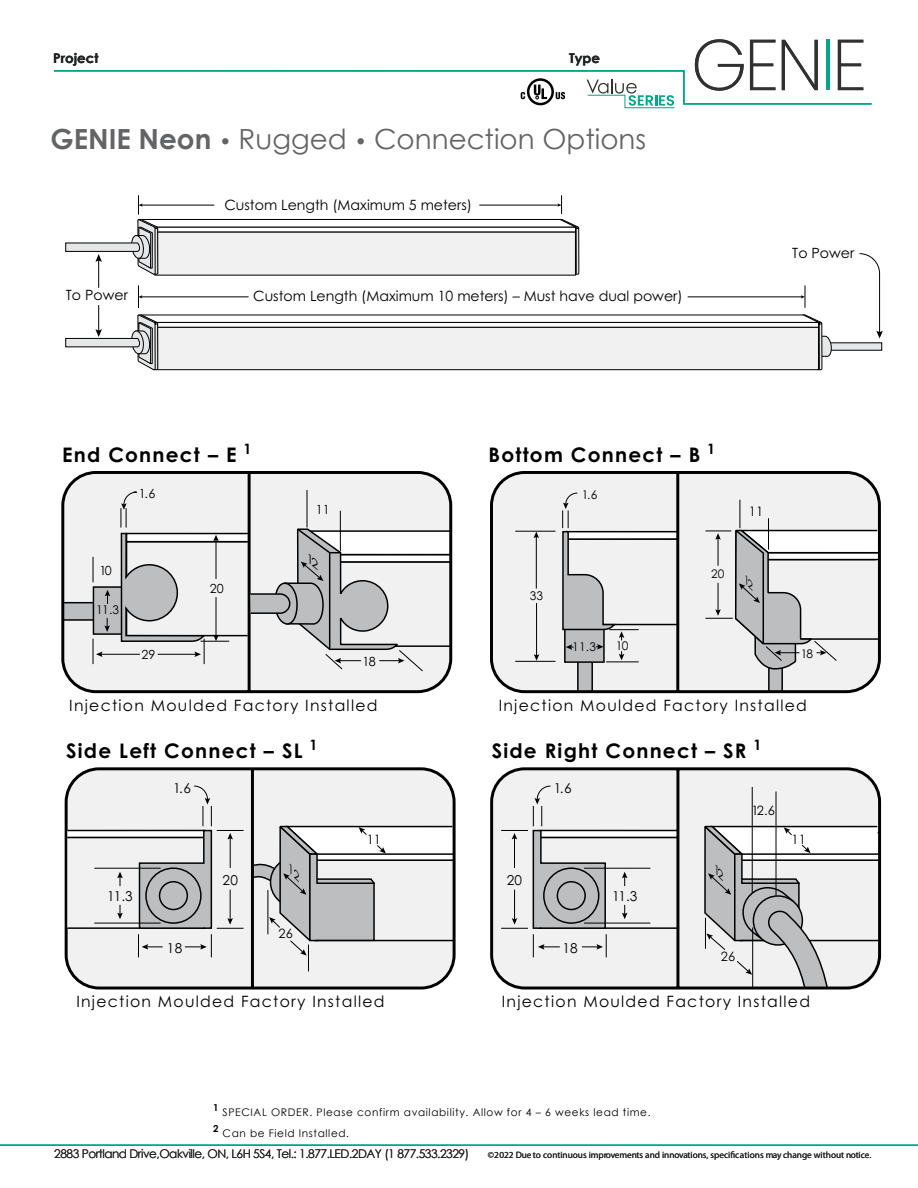
<style>
.page{position:relative;width:918px;height:1188px;background:#fff}
.page>*{position:absolute;margin:0;border:0;box-sizing:border-box;transform-origin:0 0}
.t1{font:200 71.85px "Poppins";letter-spacing:-.05em;color:#313130}
.t2{font:27.75px "Century Gothic";color:#636466}
.t3{font:700 20.1px "Century Gothic";letter-spacing:.06em;color:#000}
.t4{font:15.6px "Century Gothic";letter-spacing:.08em;color:#000}
.t5{font:14.1px "Century Gothic";color:#010101}
.t6{font:13.65px "Century Gothic";letter-spacing:.02em;color:#010101}
.t7{font:700 13.5px "Century Gothic";color:#222323}
.t8{font:13.05px "Century Gothic";color:#010101}
.t9{font:12.9px "Century Gothic";color:#010101}
.t10{font:12.6px "Century Gothic";color:#010101}
.t11{font:12px "Century Gothic";letter-spacing:-.04em;color:#222323}
.t12{font:12px "Century Gothic";color:#010101}
.t13{font:12px "Century Gothic";color:#000}
.t14{font:11.85px "Century Gothic";color:#010101}
.t15{font:10.5px "Century Gothic";letter-spacing:.06em;color:#000}
.t16{font:700 9.6px "Century Gothic";color:#000}
.t17{font:9.3px "Myriad Pro";color:#222323}
.s1{font-weight:700}
.s2{font-weight:700;font-size:21px}
.s3{font-size:21px}
</style>
<div class="page">
<hr style="left:0;top:1144px;width:918px;height:2px;background:#00a788">
<svg style="left:54px;top:70px;width:818px;height:38px"></svg>
<svg style="left:61px;top:471px;width:392px;height:223px"></svg>
<svg style="left:490px;top:471px;width:391px;height:223px"></svg>
<svg style="left:490px;top:767px;width:392px;height:223px"></svg>
<svg style="left:64px;top:767px;width:388px;height:223px"></svg>
<svg style="left:65px;top:195px;width:818px;height:176px"></svg>
<hr style="left:307px;top:490px;width:1px;height:37px;background:#000">
<hr style="left:340px;top:511px;width:1px;height:40px;background:#000">
<svg style="left:138px;top:649px;width:286px;height:136px"></svg>
<div style="left:67px;top:837px;width:140px;height:92px;background:#f1f1f2;border:1px solid #000"></div>
<div style="left:67px;top:830px;width:138px;height:8px;background:#fff;border:1px solid #000"></div>
<hr style="left:94px;top:868px;width:67px;height:1px;background:#000">
<hr style="left:94px;top:923px;width:67px;height:1px;background:#000">
<svg style="left:117px;top:872px;width:6px;height:14px"></svg>
<svg style="left:117px;top:905px;width:6px;height:14px"></svg>
<svg style="left:92px;top:491px;width:137px;height:173px"></svg>
<svg style="left:138px;top:785px;width:318px;height:186px"></svg>
<svg style="left:701px;top:823px;width:180px;height:167px"></svg>
<svg style="left:705px;top:499px;width:176px;height:171px"></svg>
<svg style="left:249px;top:527px;width:204px;height:143px"></svg>
<p class="t7" style="left:53px;top:48px;width:47px">Project</p>
<p class="t7" style="left:569px;top:48px;width:33px">Type</p>
<h2 class="t2" style="left:50px;top:120px;width:597px"><span class="s1">GENIE Neon</span> <span class="s2">•</span> Rugged <span class="s3">•</span> Connection Options</h2>
<h1 class="t1" style="left:691px;top:23px;width:178px">GENIE</h1>
<p class="t5" style="left:224px;top:195px;width:249px">Custom Length (Maximum 5 meters)</p>
<p class="t5" style="left:66px;top:285px;width:64px">To Power</p>
<p class="t5" style="left:253px;top:286px;width:431px">Custom Length (Maximum 10 meters) – Must have dual power)</p>
<p class="t5" style="left:792px;top:243px;width:64px">To Power</p>
<p class="t3" style="left:62px;top:442px;width:191px">End Connect – E <sup>1</sup></p>
<p class="t3" style="left:489px;top:442px;width:228px">Bottom Connect – B <sup>1</sup></p>
<p class="t10" style="left:139px;top:485px;width:18px">1.6</p>
<p class="t13" style="left:582px;top:486px;width:17px">1.6</p>
<p class="t10" style="left:316px;top:501px;width:16px">11</p>
<p class="t8" style="left:749px;top:502px;width:16px">11</p>
<p class="t10" style="left:99px;top:562px;width:14px">10</p>
<p class="t13" style="left:96px;top:601px;width:25px">11.3</p>
<p class="t10" style="left:210px;top:580px;width:15px">20</p>
<p class="t12" style="left:530px;top:587px;width:15px">33</p>
<p class="t14" style="left:711px;top:565px;width:15px">20</p>
<p class="t10" style="left:141px;top:645px;width:16px">29</p>
<p class="t10" style="left:362px;top:653px;width:15px">18</p>
<p class="t12" style="left:572px;top:638px;width:25px">11.3</p>
<p class="t12" style="left:616px;top:637px;width:14px">10</p>
<p class="t14" style="left:801px;top:646px;width:14px">18</p>
<p class="t4" style="left:69px;top:695px;width:310px">Injection Moulded Factory Installed</p>
<p class="t4" style="left:499px;top:695px;width:310px">Injection Moulded Factory Installed</p>
<p class="t3" style="left:66px;top:738px;width:253px">Side Left Connect – SL <sup>1</sup></p>
<p class="t3" style="left:492px;top:738px;width:271px">Side Right Connect – SR <sup>1</sup></p>
<p class="t6" style="left:173px;top:778px;width:19px">1.6</p>
<p class="t6" style="left:554px;top:778px;width:19px">1.6</p>
<p class="t9" style="left:751px;top:801px;width:25px">12.6</p>
<p class="t9" style="left:367px;top:830px;width:16px">11</p>
<p class="t9" style="left:792px;top:830px;width:16px">11</p>
<p class="t6" style="left:223px;top:870px;width:17px">20</p>
<p class="t6" style="left:507px;top:870px;width:17px">20</p>
<p class="t6" style="left:107px;top:887px;width:27px">11.3</p>
<p class="t6" style="left:612px;top:887px;width:27px">11.3</p>
<p class="t9" style="left:279px;top:924px;width:16px">26</p>
<p class="t6" style="left:167px;top:938px;width:17px">18</p>
<p class="t6" style="left:562px;top:938px;width:17px">18</p>
<p class="t9" style="left:721px;top:948px;width:16px">26</p>
<p class="t4" style="left:76px;top:991px;width:310px">Injection Moulded Factory Installed</p>
<p class="t4" style="left:502px;top:991px;width:310px">Injection Moulded Factory Installed</p>
<p class="t16" style="left:213px;top:1100px;width:7px">1</p>
<p class="t15" style="left:223px;top:1105px;width:430px">SPECIAL ORDER. Please confirm availability. Allow for 4 – 6 weeks lead time.</p>
<p class="t16" style="left:213px;top:1121px;width:7px">2</p>
<p class="t15" style="left:223px;top:1126px;width:128px">Can be Field Installed.</p>
<p class="t11" style="left:54px;top:1146px;width:416px">2883 Portland Drive,Oakville, ON, L6H 5S4, Tel.: 1.877.LED.2DAY (1 877.533.2329)</p>
<p class="t17" style="left:488px;top:1149px;width:385px">©2022 Due to continuous improvements and innovations, specifications may change without notice.</p>
</div>
